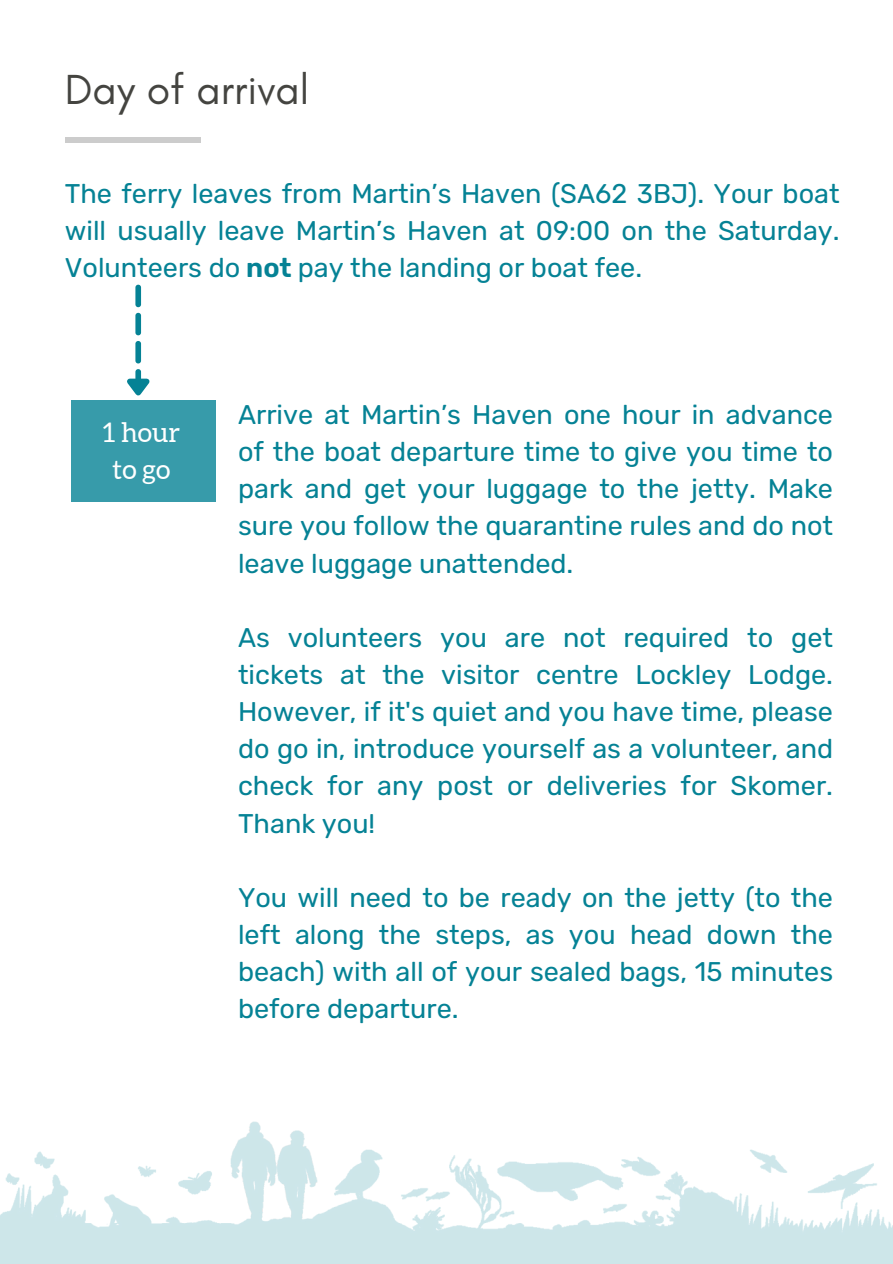
<style>
.page{position:relative;width:893px;height:1264px;background:#fff}
.page>*{position:absolute;margin:0;border:0;box-sizing:border-box;transform-origin:0 0}
.t1{font:42.75px "Glacial Indifference";color:#444440}
.t2{font:27px/37.2px "Rubik";color:#058295;text-align:justify}
.t3{font:27px "Aleo";color:#fff}
.s1{font-weight:600}
</style>
<div class="page">
<svg style="left:127px;top:285px;width:23px;height:111px"></svg>
<div style="left:71px;top:400px;width:145px;height:101px;background:#379baa"></div>
<img style="left:0;top:1121px;width:892px;height:142px">
<div style="left:65px;top:138px;width:135px;height:5px;background:#ccc"></div>
<p class="t1" style="left:65px;top:63px;width:246px">Day of arrival</p>
<p class="t2" style="left:65px;top:175px;width:776px">The ferry leaves from Martin’s Haven (SA62 3BJ). Your boat will usually leave Martin’s Haven at 09:00 on the Saturday.<br>Volunteers do <span class="s1">not</span> pay the landing or boat fee.</p>
<p class="t3" style="left:103px;top:417px;width:79px">1 hour</p>
<p class="t3" style="left:113px;top:454px;width:59px">to go</p>
<p class="t2" style="left:238px;top:396px;width:596px">Arrive at Martin’s Haven one hour in advance of the boat departure time to give you time to park and get your luggage to the jetty. Make sure you follow the quarantine rules and do not leave luggage unattended.</p>
<p class="t2" style="left:238px;top:619px;width:596px">As volunteers you are not required to get tickets at the visitor centre Lockley Lodge.<br>However, if it's quiet and you have time, please do go in, introduce yourself as a volunteer, and check for any post or deliveries for Skomer.<br>Thank you!</p>
<p class="t2" style="left:238px;top:879px;width:596px">You will need to be ready on the jetty (to the left along the steps, as you head down the beach) with all of your sealed bags, 15 minutes before departure.</p>
</div>
